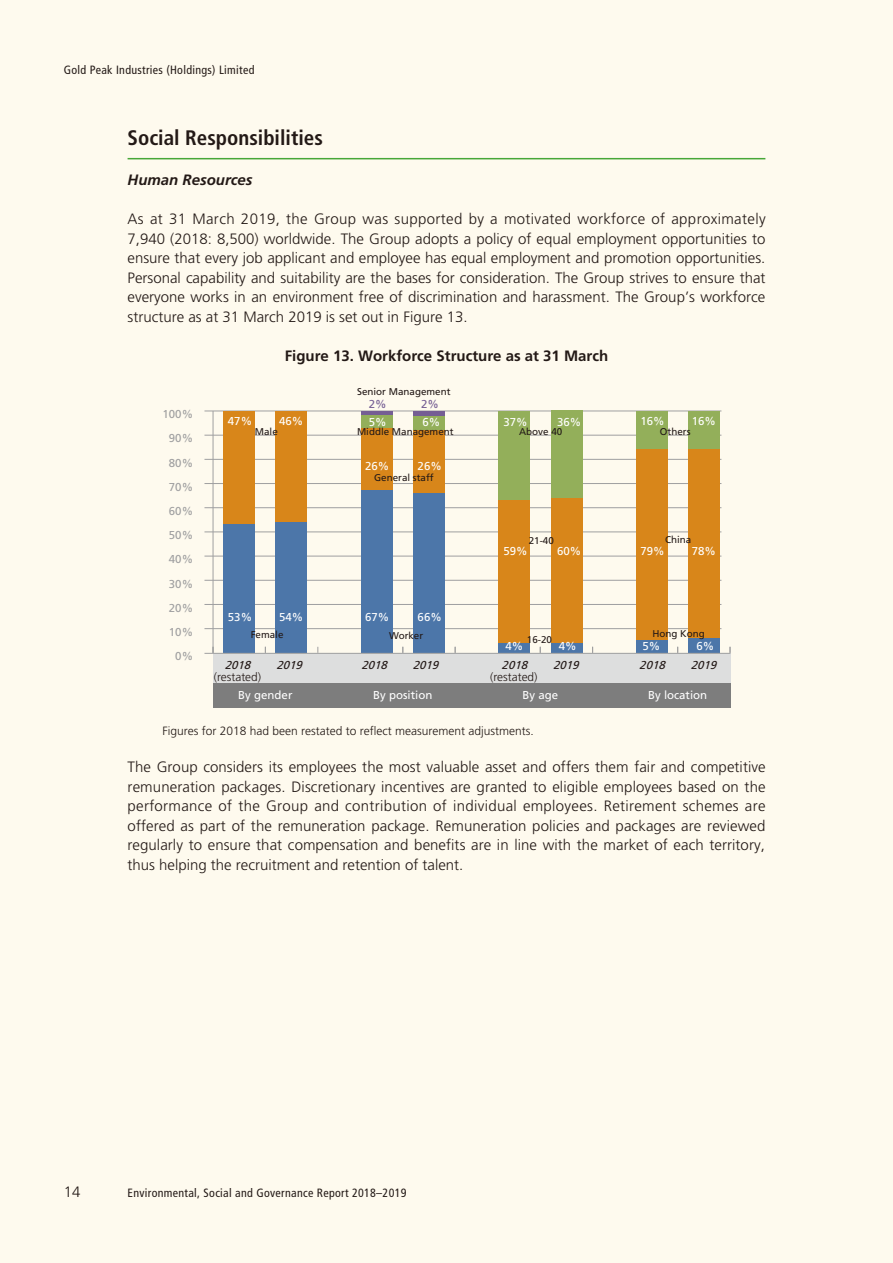
<style>
.page{position:relative;width:893px;height:1263px;background:#fefaee}
.page>*{position:absolute;margin:0;border:0;box-sizing:border-box;transform-origin:0 0}
.t1{font:700 condensed 21px "Frutiger LT Std";color:#231916}
.t2{font:300 15px/19.5px "Frutiger LT Std";color:#231916}
.t3{font:700 15px "Frutiger LT Std";color:#231916}
.t4{font:italic 700 15px "Frutiger LT Std";color:#231916}
.t5{font:condensed 12px "Frutiger LT Std";letter-spacing:.025em;color:#231916}
.t6{font:300 12px "Frutiger LT Std";color:#231916}
.t7{font:300 11.85px "Frutiger LT Std";color:#231916}
.t8{font:11.4px "Frutiger LT Std";color:#fff}
.t9{font:11.4px "Frutiger LT Std";color:#9f9fa0}
.t10{font:italic 11.4px "Frutiger LT Std";color:#231917}
.t11{font:11.4px "Frutiger LT Std";color:#755e94}
.t12{font:9.9px "Frutiger LT Std";color:#231917}
</style>
<div class="page">
<hr style="left:128px;top:158px;width:637px;height:1px;background:#47a738">
<hr style="left:204px;top:628px;width:517px;height:1px;background:#9f9fa0">
<hr style="left:204px;top:604px;width:517px;height:1px;background:#9f9fa0">
<hr style="left:204px;top:580px;width:517px;height:1px;background:#9f9fa0">
<hr style="left:204px;top:556px;width:517px;height:1px;background:#9f9fa0">
<hr style="left:204px;top:532px;width:517px;height:1px;background:#9f9fa0">
<hr style="left:204px;top:507px;width:517px;height:1px;background:#9f9fa0">
<hr style="left:204px;top:483px;width:517px;height:1px;background:#9f9fa0">
<hr style="left:204px;top:459px;width:517px;height:1px;background:#9f9fa0">
<hr style="left:204px;top:435px;width:517px;height:1px;background:#9f9fa0">
<hr style="left:204px;top:411px;width:517px;height:1px;background:#9f9fa0">
<div style="left:361px;top:411px;width:31px;height:5px;background:#755e94"></div>
<div style="left:413px;top:411px;width:32px;height:5px;background:#755e94"></div>
<div style="left:361px;top:416px;width:31px;height:12px;background:#93af5a"></div>
<div style="left:413px;top:416px;width:32px;height:14px;background:#93af5a"></div>
<div style="left:498px;top:411px;width:32px;height:89px;background:#93af5a"></div>
<div style="left:551px;top:411px;width:32px;height:87px;background:#93af5a"></div>
<div style="left:636px;top:411px;width:31px;height:39px;background:#93af5a"></div>
<div style="left:688px;top:411px;width:32px;height:39px;background:#93af5a"></div>
<div style="left:224px;top:411px;width:31px;height:114px;background:#d8861a"></div>
<div style="left:275px;top:411px;width:32px;height:111px;background:#d8861a"></div>
<div style="left:361px;top:428px;width:31px;height:63px;background:#d8861a"></div>
<div style="left:413px;top:430px;width:32px;height:63px;background:#d8861a"></div>
<div style="left:498px;top:500px;width:32px;height:143px;background:#d8861a"></div>
<div style="left:551px;top:498px;width:32px;height:145px;background:#d8861a"></div>
<div style="left:636px;top:450px;width:31px;height:191px;background:#d8861a"></div>
<div style="left:688px;top:450px;width:32px;height:188px;background:#d8861a"></div>
<div style="left:224px;top:525px;width:31px;height:128px;background:#4c76a9"></div>
<div style="left:275px;top:522px;width:32px;height:131px;background:#4c76a9"></div>
<div style="left:361px;top:491px;width:31px;height:162px;background:#4c76a9"></div>
<div style="left:413px;top:493px;width:32px;height:160px;background:#4c76a9"></div>
<div style="left:498px;top:643px;width:32px;height:10px;background:#4c76a9"></div>
<div style="left:551px;top:643px;width:32px;height:10px;background:#4c76a9"></div>
<div style="left:636px;top:641px;width:31px;height:12px;background:#4c76a9"></div>
<div style="left:688px;top:638px;width:32px;height:15px;background:#4c76a9"></div>
<div style="left:213px;top:653px;width:517px;height:31px;background:#dddede"></div>
<div style="left:213px;top:684px;width:517px;height:24px;background:#7d7d7d"></div>
<hr style="left:204px;top:653px;width:526px;height:1px;background:#9f9fa0">
<hr style="left:213px;top:411px;width:1px;height:242px;background:#9f9fa0">
<p class="t5" style="left:64px;top:63px;width:192px">Gold Peak Industries (Holdings) Limited</p>
<p class="t1" style="left:128px;top:125px;width:197px">Social Responsibilities</p>
<p class="t4" style="left:128px;top:171px;width:126px">Human Resources</p>
<p class="t2" style="left:128px;top:209px;width:640px">As at 31 March 2019, the Group was supported by a motivated workforce of approximately 7,940 (2018: 8,500) worldwide. The Group adopts a policy of equal employment opportunities to ensure that every job applicant and employee has equal employment and promotion opportunities.<br>Personal capability and suitability are the bases for consideration. The Group strives to ensure that everyone works in an environment free of discrimination and harassment. The Group’s workforce structure as at 31 March 2019 is set out in Figure 13.</p>
<p class="t3" style="left:285px;top:346px;width:325px">Figure 13. Workforce Structure as at 31 March</p>
<p class="t9" style="left:163px;top:408px;width:32px">100%</p>
<p class="t9" style="left:169px;top:432px;width:26px">90%</p>
<p class="t9" style="left:169px;top:456px;width:26px">80%</p>
<p class="t9" style="left:169px;top:480px;width:26px">70%</p>
<p class="t9" style="left:169px;top:504px;width:26px">60%</p>
<p class="t9" style="left:169px;top:529px;width:26px">50%</p>
<p class="t9" style="left:169px;top:553px;width:26px">40%</p>
<p class="t9" style="left:169px;top:577px;width:26px">30%</p>
<p class="t9" style="left:169px;top:601px;width:26px">20%</p>
<p class="t9" style="left:169px;top:625px;width:26px">10%</p>
<p class="t9" style="left:175px;top:649px;width:19px">0%</p>
<p class="t12" style="left:357px;top:386px;width:95px">Senior Management</p>
<p class="t11" style="left:369px;top:397px;width:19px">2%</p>
<p class="t11" style="left:421px;top:397px;width:19px">2%</p>
<p class="t8" style="left:228px;top:414px;width:26px">47%</p>
<p class="t8" style="left:279px;top:414px;width:26px">46%</p>
<p class="t8" style="left:640px;top:414px;width:26px">16%</p>
<p class="t8" style="left:692px;top:414px;width:26px">16%</p>
<p class="t8" style="left:369px;top:415px;width:19px">5%</p>
<p class="t8" style="left:422px;top:415px;width:19px">6%</p>
<p class="t8" style="left:503px;top:415px;width:26px">37%</p>
<p class="t8" style="left:557px;top:415px;width:26px">36%</p>
<p class="t12" style="left:255px;top:426px;width:24px">Male</p>
<p class="t12" style="left:357px;top:426px;width:98px">Middle Management</p>
<p class="t12" style="left:374px;top:471px;width:61px">General staff</p>
<p class="t8" style="left:365px;top:459px;width:26px">26%</p>
<p class="t8" style="left:418px;top:459px;width:26px">26%</p>
<p class="t12" style="left:519px;top:426px;width:45px">Above 40</p>
<p class="t12" style="left:660px;top:426px;width:32px">Others</p>
<p class="t12" style="left:529px;top:535px;width:27px">21-40</p>
<p class="t12" style="left:665px;top:533px;width:28px">China</p>
<p class="t8" style="left:503px;top:544px;width:26px">59%</p>
<p class="t8" style="left:557px;top:544px;width:26px">60%</p>
<p class="t8" style="left:640px;top:544px;width:26px">79%</p>
<p class="t8" style="left:692px;top:544px;width:26px">78%</p>
<p class="t8" style="left:228px;top:610px;width:26px">53%</p>
<p class="t8" style="left:279px;top:610px;width:26px">54%</p>
<p class="t8" style="left:365px;top:610px;width:26px">67%</p>
<p class="t8" style="left:418px;top:610px;width:26px">66%</p>
<p class="t12" style="left:251px;top:628px;width:34px">Female</p>
<p class="t12" style="left:389px;top:630px;width:36px">Worker</p>
<p class="t12" style="left:652px;top:627px;width:54px">Hong Kong</p>
<p class="t12" style="left:527px;top:634px;width:27px">16-20</p>
<p class="t8" style="left:505px;top:639px;width:19px">4%</p>
<p class="t8" style="left:559px;top:639px;width:19px">4%</p>
<p class="t8" style="left:642px;top:639px;width:19px">5%</p>
<p class="t8" style="left:696px;top:639px;width:19px">6%</p>
<p class="t10" style="left:225px;top:658px;width:31px">2018</p>
<p class="t10" style="left:276px;top:658px;width:31px">2019</p>
<p class="t10" style="left:361px;top:658px;width:31px">2018</p>
<p class="t10" style="left:413px;top:658px;width:31px">2019</p>
<p class="t10" style="left:502px;top:658px;width:31px">2018</p>
<p class="t10" style="left:553px;top:658px;width:31px">2019</p>
<p class="t10" style="left:639px;top:658px;width:31px">2018</p>
<p class="t10" style="left:691px;top:658px;width:31px">2019</p>
<p class="t7" style="left:214px;top:670px;width:49px">(restated)</p>
<p class="t7" style="left:490px;top:670px;width:49px">(restated)</p>
<p class="t8" style="left:238px;top:688px;width:56px">By gender</p>
<p class="t8" style="left:373px;top:688px;width:61px">By position</p>
<p class="t8" style="left:522px;top:688px;width:37px">By age</p>
<p class="t8" style="left:648px;top:688px;width:61px">By location</p>
<p class="t6" style="left:163px;top:724px;width:371px">Figures for 2018 had been restated to reflect measurement adjustments.</p>
<p class="t2" style="left:128px;top:757px;width:640px;text-align:justify">The Group considers its employees the most valuable asset and offers them fair and competitive remuneration packages. Discretionary incentives are granted to eligible employees based on the performance of the Group and contribution of individual employees. Retirement schemes are offered as part of the remuneration package. Remuneration policies and packages are reviewed regularly to ensure that compensation and benefits are in line with the market of each territory, thus helping the recruitment and retention of talent.</p>
<p class="t2" style="left:64px;top:1182px;width:18px">14</p>
<p class="t5" style="left:128px;top:1186px;width:280px">Environmental, Social and Governance Report 2018–2019</p>
</div>
